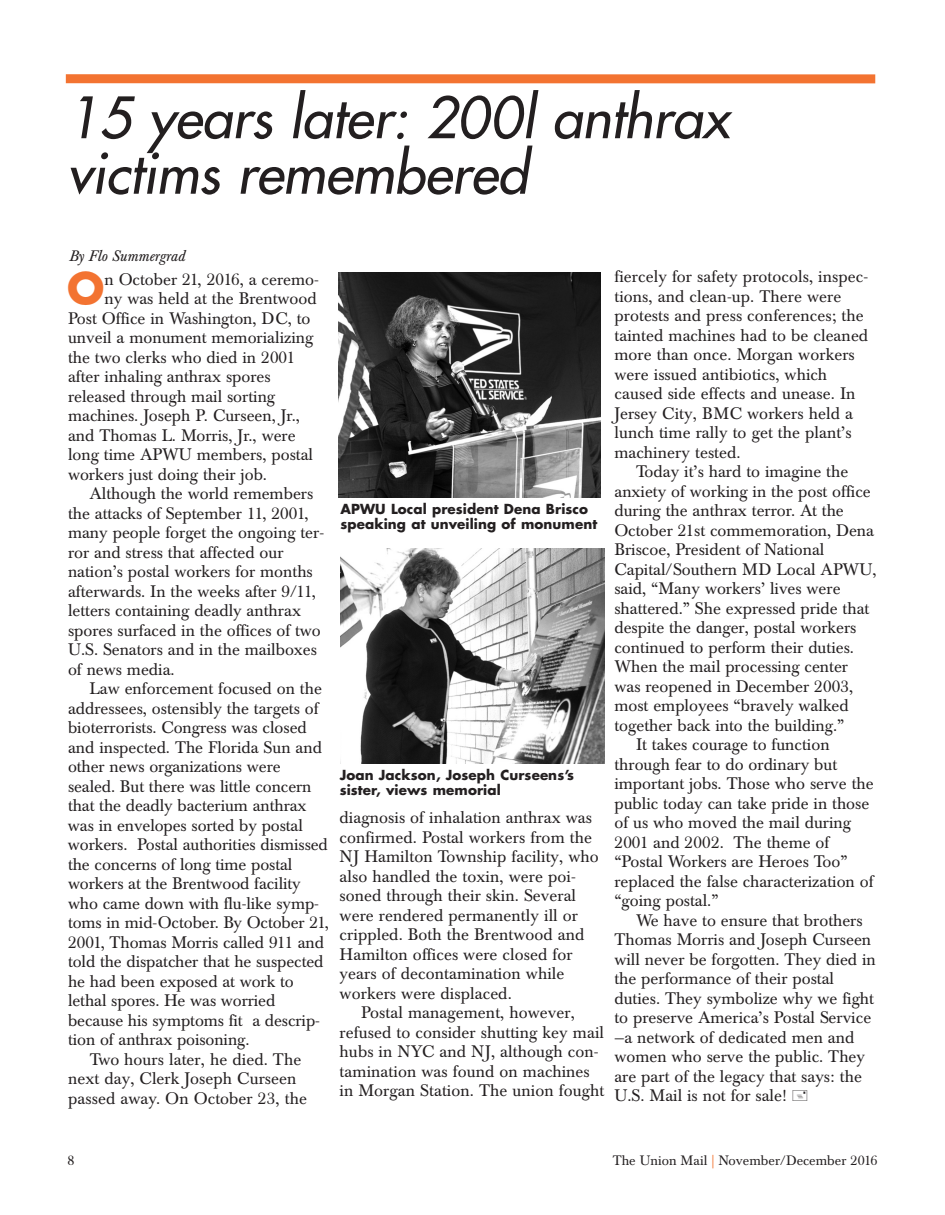
<style>
.page{position:relative;width:945px;height:1215px;background:#fff}
.page>*{position:absolute;margin:0;border:0;box-sizing:border-box;transform-origin:0 0}
.t1{font:italic 55.5px/55.5px "Futura";letter-spacing:-.005em;color:#231f20}
.t2{font:700 42.15px "Futura";color:#f37331}
.t3{font:16.5px/19.5px "Baskerville BE";color:#231f20}
.t4{font:italic 15px "Baskerville BE";color:#231f20}
.t5{font:700 13.5px/15px "Futura";letter-spacing:.005em;color:#231f20}
.t6{font:13.5px "Baskerville BE";color:#231f20}
.s1{color:#f37331}
</style>
<div class="page">
<div style="left:66px;top:74px;width:809px;height:9px;background:#f37331"></div>
<img style="left:340px;top:548px;width:265px;height:215px">
<img style="left:339px;top:273px;width:262px;height:224px">
<h1 class="t1" style="left:67px;top:94px;width:664px">15 years later: 200l anthrax victims remembered</h1>
<p class="t4" style="left:69px;top:250px;width:117px">By Flo Summergrad</p>
<h2 class="t2" style="left:67px;top:269px;width:39px">O</h2>
<p class="t3" style="left:105px;top:271px;width:216px">n October 21, 2016, a ceremo-</p>
<p class="t3" style="left:105px;top:291px;width:214px">ny was held at the Brentwood</p>
<p class="t3" style="left:68px;top:310px;width:244px">Post Office in Washington, DC, to</p>
<p class="t3" style="left:68px;top:330px;width:247px">unveil a monument memorializing</p>
<p class="t3" style="left:68px;top:349px;width:228px">the two clerks who died in 2001</p>
<p class="t3" style="left:68px;top:369px;width:204px">after inhaling anthrax spores</p>
<p class="t3" style="left:68px;top:388px;width:209px">released through mail sorting</p>
<p class="t3" style="left:68px;top:408px;width:234px">machines. Joseph P. Curseen, Jr.,</p>
<p class="t3" style="left:68px;top:427px;width:229px">and Thomas L. Morris, Jr., were</p>
<p class="t3" style="left:68px;top:447px;width:247px">long time APWU members, postal</p>
<p class="t3" style="left:68px;top:466px;width:201px">workers just doing their job.</p>
<p class="t3" style="left:90px;top:486px;width:225px">Although the world remembers</p>
<p class="t3" style="left:68px;top:505px;width:242px">the attacks of September 11, 2001,</p>
<p class="t3" style="left:68px;top:525px;width:258px">many people forget the ongoing ter-</p>
<p class="t3" style="left:68px;top:544px;width:217px">ror and stress that affected our</p>
<p class="t3" style="left:68px;top:564px;width:246px">nation’s postal workers for months</p>
<p class="t3" style="left:68px;top:583px;width:249px">afterwards. In the weeks after 9/11,</p>
<p class="t3" style="left:68px;top:603px;width:234px">letters containing deadly anthrax</p>
<p class="t3" style="left:68px;top:622px;width:254px">spores surfaced in the offices of two</p>
<p class="t3" style="left:68px;top:642px;width:251px">U.S. Senators and in the mailboxes</p>
<p class="t3" style="left:68px;top:661px;width:108px">of news media.</p>
<p class="t3" style="left:90px;top:681px;width:234px">Law enforcement focused on the</p>
<p class="t3" style="left:68px;top:700px;width:252px">addressees, ostensibly the targets of</p>
<p class="t3" style="left:68px;top:720px;width:240px">bioterrorists. Congress was closed</p>
<p class="t3" style="left:68px;top:739px;width:256px">and inspected. The Florida Sun and</p>
<p class="t3" style="left:68px;top:759px;width:214px">other news organizations were</p>
<p class="t3" style="left:68px;top:778px;width:245px">sealed. But there was little concern</p>
<p class="t3" style="left:68px;top:798px;width:240px">that the deadly bacterium anthrax</p>
<p class="t3" style="left:68px;top:817px;width:236px">was in envelopes sorted by postal</p>
<p class="t3" style="left:68px;top:837px;width:261px">workers. Postal authorities dismissed</p>
<p class="t3" style="left:68px;top:856px;width:226px">the concerns of long time postal</p>
<p class="t3" style="left:68px;top:876px;width:234px">workers at the Brentwood facility</p>
<p class="t3" style="left:68px;top:895px;width:253px">who came down with flu-like symp-</p>
<p class="t3" style="left:68px;top:915px;width:262px">toms in mid-October. By October 21,</p>
<p class="t3" style="left:68px;top:934px;width:257px">2001, Thomas Morris called 911 and</p>
<p class="t3" style="left:68px;top:954px;width:257px">told the dispatcher that he suspected</p>
<p class="t3" style="left:68px;top:973px;width:227px">he had been exposed at work to</p>
<p class="t3" style="left:68px;top:993px;width:209px">lethal spores. He was worried</p>
<p class="t3" style="left:68px;top:1012px;width:253px">because his symptoms fit a descrip-</p>
<p class="t3" style="left:68px;top:1032px;width:183px">tion of anthrax poisoning.</p>
<p class="t3" style="left:90px;top:1051px;width:213px">Two hours later, he died. The</p>
<p class="t3" style="left:68px;top:1071px;width:230px">next day, Clerk Joseph Curseen</p>
<p class="t3" style="left:68px;top:1090px;width:240px">passed away. On October 23, the</p>
<p class="t3" style="left:614px;top:269px;width:255px">fiercely for safety protocols, inspec&shy;tions, and clean-up. There were protests and press conferences; the tainted machines had to be cleaned more than once. Morgan workers were issued antibiotics, which caused side effects and unease. In<br>Jersey City, BMC workers held a lunch time rally to get the plant’s machinery tested.</p>
<p class="t3" style="left:636px;top:464px;width:214px">Today it’s hard to imagine the</p>
<p class="t3" style="left:614px;top:483px;width:258px">anxiety of working in the post office</p>
<p class="t3" style="left:614px;top:503px;width:231px">during the anthrax terror. At the</p>
<p class="t3" style="left:614px;top:522px;width:261px">October 21st commemoration, Dena</p>
<p class="t3" style="left:614px;top:542px;width:212px">Briscoe, President of National</p>
<p class="t3" style="left:614px;top:561px;width:264px">Capital/Southern MD Local APWU,</p>
<p class="t3" style="left:614px;top:581px;width:228px">said, “Many workers’ lives were</p>
<p class="t3" style="left:614px;top:600px;width:257px">shattered.” She expressed pride that</p>
<p class="t3" style="left:614px;top:620px;width:243px">despite the danger, postal workers</p>
<p class="t3" style="left:614px;top:639px;width:241px">continued to perform their duties.</p>
<p class="t3" style="left:614px;top:659px;width:235px">When the mail processing center</p>
<p class="t3" style="left:614px;top:678px;width:240px">was reopened in December 2003,</p>
<p class="t3" style="left:614px;top:698px;width:236px">most employees “bravely walked</p>
<p class="t3" style="left:614px;top:717px;width:231px">together back into the building.”</p>
<p class="t3" style="left:636px;top:737px;width:195px">It takes courage to function</p>
<p class="t3" style="left:614px;top:756px;width:224px">through fear to do ordinary but</p>
<p class="t3" style="left:614px;top:776px;width:261px">important jobs. Those who serve the</p>
<p class="t3" style="left:614px;top:795px;width:256px">public today can take pride in those</p>
<p class="t3" style="left:614px;top:815px;width:238px">of us who moved the mail during</p>
<p class="t3" style="left:614px;top:834px;width:216px">2001 and 2002. The theme of</p>
<p class="t3" style="left:614px;top:854px;width:235px">“Postal Workers are Heroes Too”</p>
<p class="t3" style="left:614px;top:873px;width:261px">replaced the false characterization of</p>
<p class="t3" style="left:614px;top:893px;width:106px">“going postal.”</p>
<p class="t3" style="left:636px;top:912px;width:228px">We have to ensure that brothers</p>
<p class="t3" style="left:614px;top:932px;width:258px">Thomas Morris and Joseph Curseen</p>
<p class="t3" style="left:614px;top:951px;width:263px">will never be forgotten. They died in</p>
<p class="t3" style="left:614px;top:971px;width:221px">the performance of their postal</p>
<p class="t3" style="left:614px;top:990px;width:261px">duties. They symbolize why we fight</p>
<p class="t3" style="left:614px;top:1010px;width:258px">to preserve America’s Postal Service</p>
<p class="t3" style="left:614px;top:1029px;width:241px">—a network of dedicated men and</p>
<p class="t3" style="left:614px;top:1049px;width:252px">women who serve the public. They</p>
<p class="t3" style="left:614px;top:1068px;width:249px">are part of the legacy that says: the</p>
<p class="t3" style="left:614px;top:1088px;width:174px">U.S. Mail is not for sale!</p>
<p class="t5" style="left:340px;top:502px;width:258px">APWU Local president Dena Brisco speaking at unveiling of monument</p>
<p class="t5" style="left:340px;top:769px;width:236px">Joan Jackson, Joseph Curseens’s sister, views memorial</p>
<p class="t3" style="left:340px;top:810px;width:261px">diagnosis of inhalation anthrax was confirmed. Postal workers from the NJ Hamilton Township facility, who also handled the toxin, were poi&shy;soned through their skin. Several were rendered permanently ill or crippled. Both the Brentwood and Hamilton offices were closed for years of decontamination while workers were displaced.</p>
<p class="t3" style="left:340px;top:1005px;width:266px;text-indent:22px">Postal management, however, refused to consider shutting key mail hubs in NYC and NJ, although con&shy;tamination was found on machines in Morgan Station. The union fought</p>
<p class="t6" style="left:68px;top:1155px;width:9px">8</p>
<p class="t6" style="left:613px;top:1155px;width:266px">The Union Mail <span class="s1">|</span> November/December 2016</p>
</div>
